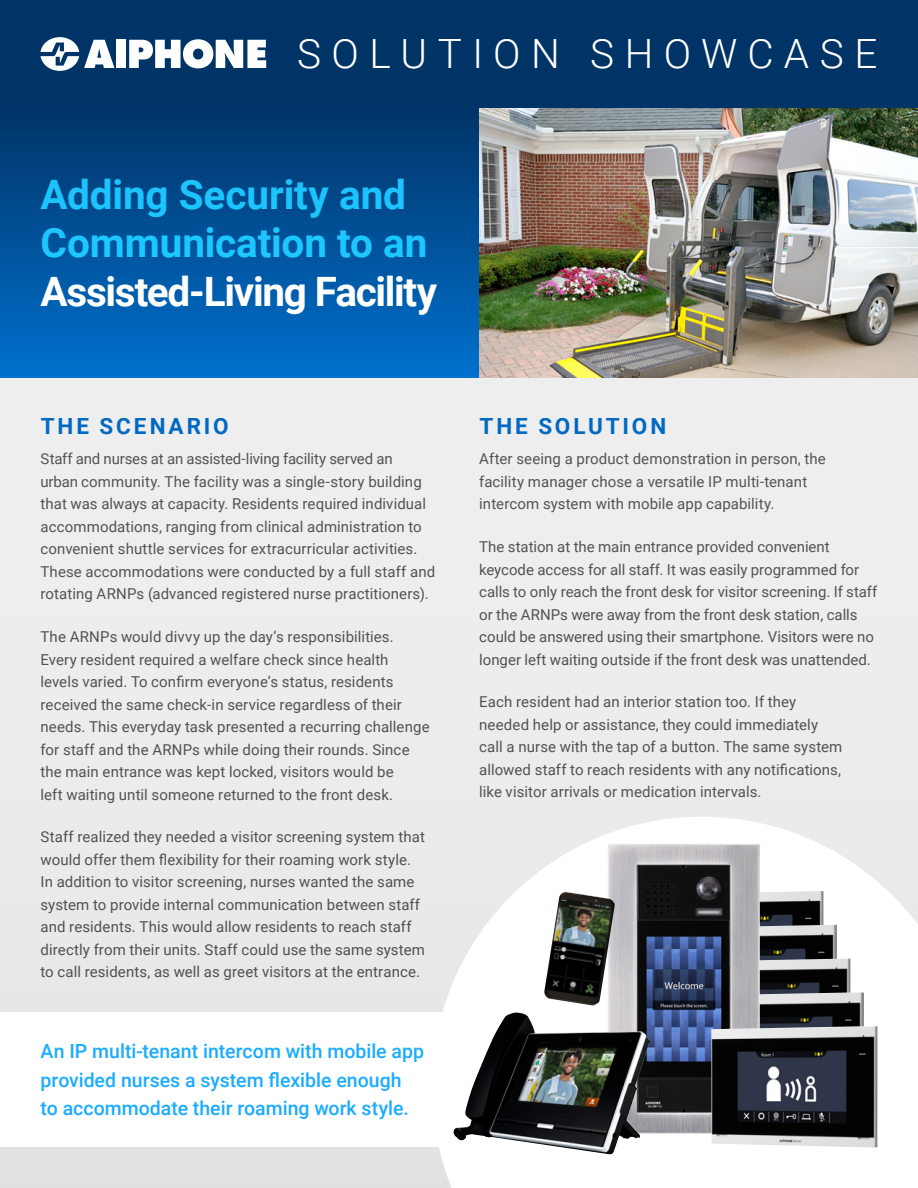
<style>
.page{position:relative;width:918px;height:1188px;background:#fff}
.page>*{position:absolute;margin:0;border:0;box-sizing:border-box;transform-origin:0 0}
.t1{font:700 40.5px/48.6px "Roboto";letter-spacing:-.005em;color:#1cacfe}
.t2{font:700 40.5px "Roboto";letter-spacing:-.035em;color:#fff}
.t3{font:300 40.5px "Roboto";letter-spacing:.255em;color:#fff}
.t4{font:700 22.5px "Roboto";letter-spacing:.125em;color:#0071ce}
.t5{font:500 19.5px/28.5px "Roboto";color:#1cacfe}
.t6{font:15px/22.5px "Roboto";letter-spacing:.005em;color:#58595b}
</style>
<div class="page">
<div style="left:0;top:0;width:918px;height:108px;background:#036"></div>
<div style="left:0;top:108px;width:918px;height:1080px;background:#efeff0"></div>
<svg style="left:432px;top:817px;width:486px;height:371px;fill:#fff"></svg>
<div style="left:0;top:108px;width:918px;height:270px;background:linear-gradient(to bottom,#003367,#0071ce)"></div>
<div style="left:0;top:1012px;width:466px;height:136px;background:#fff"></div>
<img style="left:479px;top:108px;width:439px;height:270px">
<img style="left:760px;top:891px;width:64px;height:34px">
<img style="left:760px;top:925px;width:77px;height:33px">
<img style="left:760px;top:958px;width:90px;height:34px">
<img style="left:760px;top:992px;width:104px;height:34px">
<img style="left:608px;top:844px;width:152px;height:290px">
<img style="left:711px;top:1026px;width:167px;height:121px">
<img style="left:454px;top:1013px;width:196px;height:141px">
<img style="left:544px;top:892px;width:71px;height:114px">
<svg style="left:40px;top:37px;width:74px;height:34px"></svg>
<div style="left:116px;top:40px;width:10px;height:28px;background:#fff"></div>
<svg style="left:129px;top:39px;width:137px;height:29px"></svg>
<h1 class="t3" style="left:297px;top:26px;width:582px">SOLUTION SHOWCASE</h1>
<h1 class="t1" style="left:40px;top:169px;width:389px">Adding Security and<br>Communication to an</h1>
<h1 class="t2" style="left:40px;top:263px;width:398px">Assisted‑Living Facility</h1>
<h2 class="t4" style="left:41px;top:411px;width:189px">THE SCENARIO</h2>
<p class="t6" style="left:40px;top:447px;width:396px">Staff and nurses at an assisted-living facility served an<br>urban community. The facility was a single-story building that was always at capacity. Residents required individual accommodations, ranging from clinical administration to convenient shuttle services for extracurricular activities.<br>These accommodations were conducted by a full staff and rotating ARNPs (advanced registered nurse practitioners).</p>
<p class="t6" style="left:40px;top:625px;width:391px">The ARNPs would divvy up the day’s responsibilities.<br>Every resident required a welfare check since health levels varied. To confirm everyone’s status, residents received the same check‑in service regardless of their needs. This everyday task presented a recurring challenge for staff and the ARNPs while doing their rounds. Since the main entrance was kept locked, visitors would be<br>left waiting until someone returned to the front desk.</p>
<p class="t6" style="left:40px;top:825px;width:386px">Staff realized they needed a visitor screening system that would offer them flexibility for their roaming work style.<br>In addition to visitor screening, nurses wanted the same system to provide internal communication between staff and residents. This would allow residents to reach staff directly from their units. Staff could use the same system to call residents, as well as greet visitors at the entrance.</p>
<h3 class="t5" style="left:40px;top:1037px;width:385px">An IP multi‑tenant intercom with mobile app provided nurses a system flexible enough<br>to accommodate their roaming work style.</h3>
<h2 class="t4" style="left:480px;top:411px;width:188px">THE SOLUTION</h2>
<p class="t6" style="left:479px;top:447px;width:348px">After seeing a product demonstration in person, the facility manager chose a versatile IP multi‑tenant intercom system with mobile app capability.</p>
<p class="t6" style="left:479px;top:535px;width:400px">The station at the main entrance provided convenient keycode access for all staff. It was easily programmed for calls to only reach the front desk for visitor screening. If staff or the ARNPs were away from the front desk station, calls could be answered using their smartphone. Visitors were no longer left waiting outside if the front desk was unattended.</p>
<p class="t6" style="left:479px;top:690px;width:365px">Each resident had an interior station too. If they needed help or assistance, they could immediately call a nurse with the tap of a button. The same system allowed staff to reach residents with any notifications, like visitor arrivals or medication intervals.</p>
</div>
